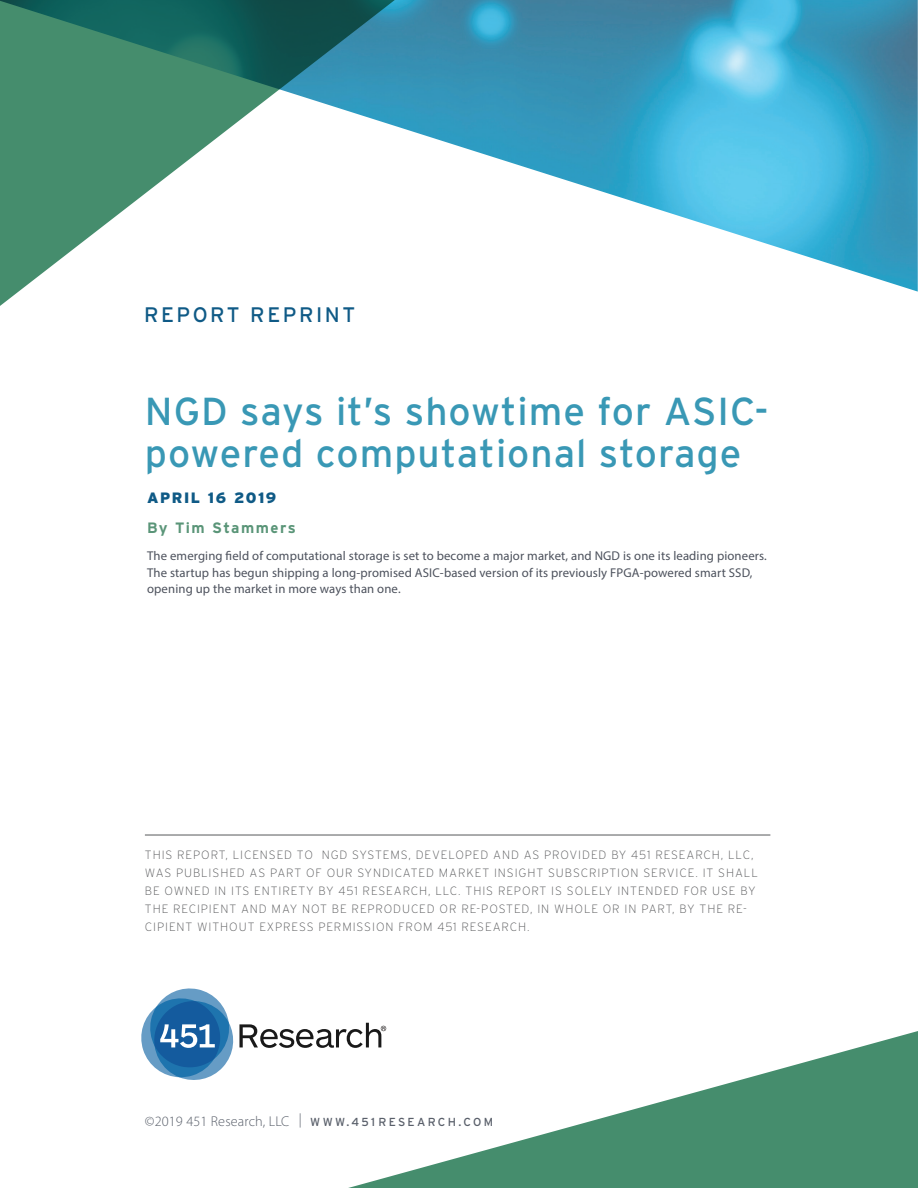
<style>
.page{position:relative;width:918px;height:1188px;background:#fff}
.page>*{position:absolute;margin:0;border:0;box-sizing:border-box;transform-origin:0 0}
.t1{font:39px/42px "Interstate";letter-spacing:.025em;color:#3998b5}
.t2{font:21px "Interstate";letter-spacing:.12em;color:#0f5a86}
.Author{font:700 15px "Interstate";letter-spacing:.095em;color:#5a9578}
.Date{font:900 15px "Interstate";letter-spacing:.1em;color:#0f5a86}
.Myriad_Body{font:300 14.25px "Myriad Pro";letter-spacing:.01em;color:#595f6a}
.Hook{font:12.75px/16.5px "Myriad Pro";letter-spacing:.01em;color:#4c515c}
.Legal_Language_Front{font:200 12px/18px "Interstate";letter-spacing:.075em;color:#57585a}
.s1{font-family:"Interstate";font-weight:400;font-size:11.7px}
</style>
<div class="page">
<img style="left:413px;top:0;width:505px;height:292px">
<svg style="left:141px;top:988px;width:245px;height:92px"></svg>
<hr style="left:145px;top:835px;width:625px;height:1px;background:#57585a">
<svg style="left:0;top:0;width:413px;height:306px"></svg>
<svg style="left:348px;top:1031px;width:570px;height:157px"></svg>
<p class="t2" style="left:144px;top:302px;width:213px">REPORT REPRINT</p>
<p class="t1" style="left:145px;top:390px;width:625px">NGD says it’s showtime for ASIC&shy;powered computational storage</p>
<p class="Date" style="left:147px;top:489px;width:131px">APRIL 16 2019</p>
<p class="Author" style="left:147px;top:518px;width:150px">By Tim Stammers</p>
<p class="Hook" style="left:147px;top:548px;width:621px">The emerging field of computational storage is set to become a major market, and NGD is one its leading pioneers.<br>The startup has begun shipping a long-promised ASIC-based version of its previously FPGA-powered smart SSD, opening up the market in more ways than one.</p>
<p class="Legal_Language_Front" style="left:145px;top:846px;width:614px">THIS REPORT, LICENSED TO NGD SYSTEMS, DEVELOPED AND AS PROVIDED BY 451 RESEARCH, LLC, WAS PUBLISHED AS PART OF OUR SYNDICATED MARKET INSIGHT SUBSCRIPTION SERVICE. IT SHALL BE OWNED IN ITS ENTIRETY BY 451 RESEARCH, LLC. THIS REPORT IS SOLELY INTENDED FOR USE BY THE RECIPIENT AND MAY NOT BE REPRODUCED OR RE-POSTED, IN WHOLE OR IN PART, BY THE RE-CIPIENT WITHOUT EXPRESS PERMISSION FROM 451 RESEARCH.</p>
<p class="Myriad_Body" style="left:145px;top:1112px;width:350px">©2019 451 Research, LLC | <span class="s1">WWW.451 RESEARCH.COM</span></p>
</div>
